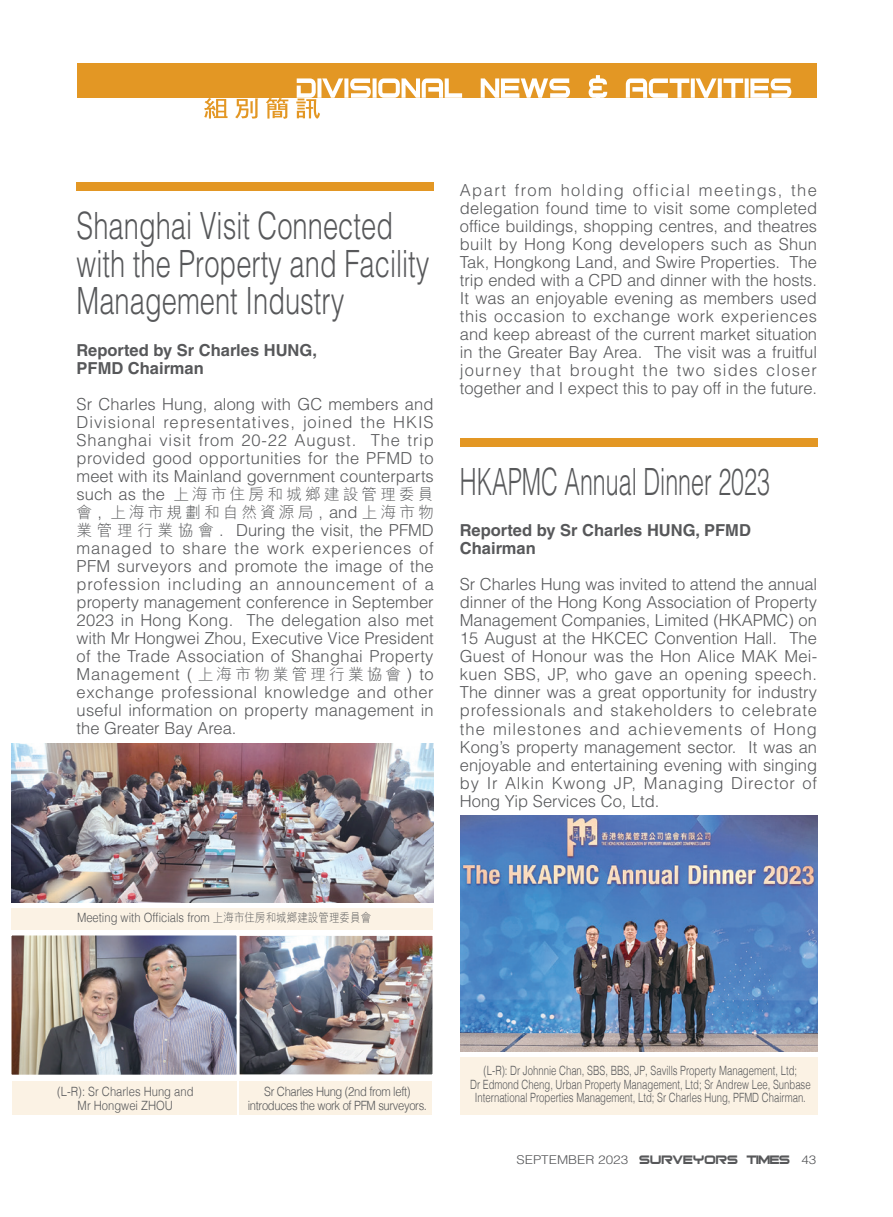
<style>
.page{position:relative;width:893px;height:1217px;background:#fff}
.page>*{position:absolute;margin:0;border:0;box-sizing:border-box;transform-origin:0 0}
.t1{font:300 37.5px/37.5px "Helvetica LT Std";color:#57585a;scale:.73 1}
.t2{font:300 37.5px "Helvetica LT Std";color:#57585a;scale:.62 1}
.t3{font:300 16.5px/18px "Helvetica LT Std";color:#57585a;text-align:justify}
.t4{font:700 16.5px/18px "Helvetica LT Std";color:#57585a}
.t5{font:300 15.75px/18px "M Hei HK";letter-spacing:.19em;color:#57585a}
.t6{font:300 12.75px/13.5px "Helvetica";color:#57585a;text-align:center;scale:.75 1}
.t7{font:300 12.75px/13.5px "Helvetica";color:#57585a;text-align:center;scale:.88 1}
.t8{font:300 12.75px/13.5px "Helvetica";letter-spacing:-.03em;color:#57585a;text-align:center;scale:.88 1}
.t9{font:300 12.15px "Helvetica LT Std";color:#57585a;scale:1.11 1}
.s1{font-family:"Helvetica LT Std";font-size:16.5px}
.s2{font-family:"M Hei HK";font-size:15.75px}
.s3{font-family:"M Hei HK";font-size:12px}
.s4{font-family:"Bitsumishi";font-weight:400;font-size:16.5px}
</style>
<div class="page">
<div style="left:77px;top:64px;width:739px;height:34px;background:#e39724"></div>
<div style="left:12px;top:908px;width:421px;height:21px;background:#fbf2e4"></div>
<div style="left:77px;top:182px;width:357px;height:9px;background:#e39724"></div>
<img style="left:11px;top:743px;width:422px;height:158px">
<img style="left:240px;top:936px;width:191px;height:137px">
<div style="left:236px;top:932px;width:199px;height:145px;border:3px solid #fff"></div>
<img style="left:13px;top:936px;width:223px;height:137px">
<div style="left:9px;top:932px;width:231px;height:145px;border:3px solid #fff"></div>
<div style="left:460px;top:438px;width:358px;height:9px;background:#e39724"></div>
<img style="left:460px;top:815px;width:357px;height:236px">
<div style="left:460px;top:1057px;width:358px;height:57px;background:#fbf2e4"></div>
<div style="left:12px;top:1080px;width:225px;height:34px;background:#fbf2e4"></div>
<div style="left:240px;top:1080px;width:192px;height:34px;background:#fbf2e4"></div>
<svg style="left:204px;top:75px;width:587px;height:44px"></svg>
<h1 class="t1" style="left:77px;top:207px;width:485px">Shanghai Visit Connected with the Property and Facility<br>Management Industry</h1>
<p class="t4" style="left:77px;top:340px;width:242px">Reported by Sr Charles HUNG,<br>PFMD Chairman</p>
<p class="t3" style="left:77px;top:394px;width:359px">Sr Charles Hung, along with GC members and Divisional representatives, joined the HKIS Shanghai visit from 20-22 August. The trip provided good opportunities for the PFMD to meet with its Mainland government counterparts</p>
<p class="t5" style="left:77px;top:484px;width:359px"><span class="s1">such as the</span> 上海市住房和城鄉建設管理委員會 <span class="s1">,</span> 上海市規劃和自然資源局 <span class="s1">, and</span>上海市物</p>
<p class="t3" style="left:77px;top:520px;width:359px"><span class="s2">業管理行業協會</span> . During the visit, the PFMD managed to share the work experiences of PFM surveyors and promote the image of the profession including an announcement of a property management conference in September 2023 in Hong Kong. The delegation also met with Mr Hongwei Zhou, Executive Vice President of the Trade Association of Shanghai Property Management ( <span class="s2">上海市物業管理行業協會</span> ) to exchange professional knowledge and other useful information on property management in the Greater Bay Area.</p>
<p class="t3" style="left:460px;top:181px;width:359px">Apart from holding official meetings, the delegation found time to visit some completed office buildings, shopping centres, and theatres built by Hong Kong developers such as Shun Tak, Hongkong Land, and Swire Properties. The trip ended with a CPD and dinner with the hosts.<br>It was an enjoyable evening as members used this occasion to exchange work experiences and keep abreast of the current market situation in the Greater Bay Area. The visit was a fruitful journey that brought the two sides closer together and I expect this to pay off in the future.</p>
<h1 class="t2" style="left:460px;top:458px;width:502px">HKAPMC Annual Dinner 2023</h1>
<p class="t4" style="left:460px;top:521px;width:292px">Reported by Sr Charles HUNG, PFMD<br>Chairman</p>
<p class="t3" style="left:460px;top:575px;width:359px">Sr Charles Hung was invited to attend the annual dinner of the Hong Kong Association of Property Management Companies, Limited (HKAPMC) on 15 August at the HKCEC Convention Hall. The Guest of Honour was the Hon Alice MAK Mei&shy;kuen SBS, JP, who gave an opening speech.<br>The dinner was a great opportunity for industry professionals and stakeholders to celebrate the milestones and achievements of Hong Kong’s property management sector. It was an enjoyable and entertaining evening with singing by Ir Alkin Kwong JP, Managing Director of Hong Yip Services Co, Ltd.</p>
<p class="t7" style="left:77px;top:909px;width:336px">Meeting with Officials from <span class="s3">上海市住房和城鄉建設管理委員會</span></p>
<p class="t7" style="left:57px;top:1083px;width:157px">(L-R): Sr Charles Hung and<br>Mr Hongwei ZHOU</p>
<p class="t8" style="left:248px;top:1083px;width:205px">Sr Charles Hung (2nd from left) introduces the work of PFM surveyors.</p>
<p class="t6" style="left:470px;top:1062px;width:456px">(L-R): Dr Johnnie Chan, SBS, BBS, JP, Savills Property Management, Ltd;<br>Dr Edmond Cheng, Urban Property Management, Ltd; Sr Andrew Lee, Sunbase<br>International Properties Management, Ltd; Sr Charles Hung, PFMD Chairman.</p>
<p class="t9" style="left:516px;top:1151px;width:272px">SEPTEMBER 2023 <span class="s4">SURVEYORS TIMES</span> 43</p>
</div>
